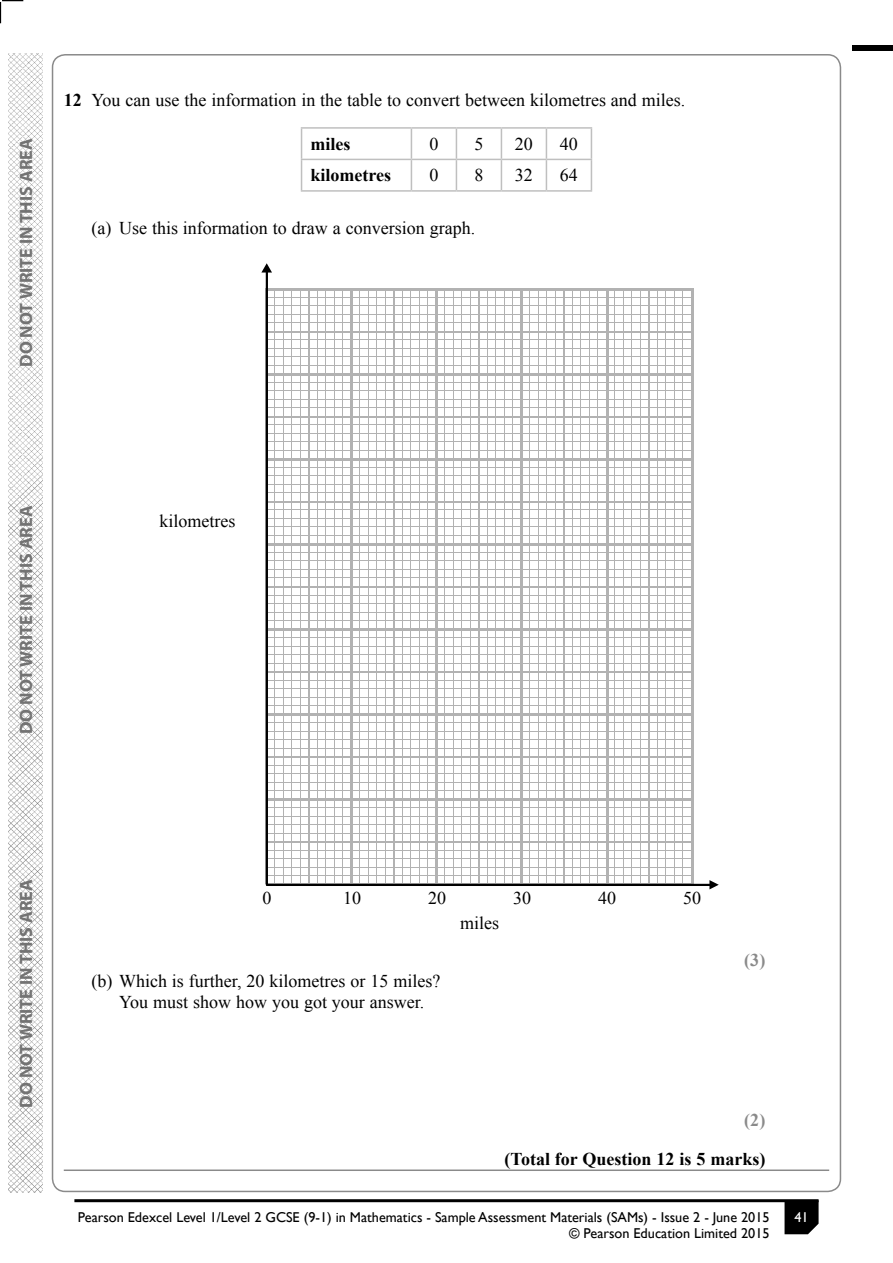
<style>
.page{position:relative;width:893px;height:1263px;background:#fff}
.page>*{position:absolute;margin:0;border:0;box-sizing:border-box;transform-origin:0 0}
.t1{font:18px/21px "Times New Roman";color:#000}
.t2{font:700 18px "Myriad Pro";color:#737373}
.t3{font:700 18px "Times New Roman";color:#000}
.t4{font:700 18px "Times New Roman";color:#8a8a8a}
.t5{font:14.25px/16.5px "Gill Sans";color:#000;text-align:right}
.t6{font:14.25px "Gill Sans";color:#fff}
.s1{font-weight:700}
</style>
<div class="page">
<svg style="left:784px;top:1202px;width:35px;height:32px"></svg>
<hr style="left:74px;top:1199px;width:745px;height:3px;background:#000">
<div style="left:853px;top:45px;width:40px;height:5px;background:#000"></div>
<img style="left:9px;top:53px;width:34px;height:1140px">
<hr style="left:64px;top:1169px;width:765px;height:2px;background:#8a8a8a">
<hr style="left:301px;top:127px;width:110px;height:2px;background:#bfbfbf">
<hr style="left:301px;top:129px;width:1px;height:30px;background:#bfbfbf">
<hr style="left:411px;top:127px;width:45px;height:2px;background:#bfbfbf">
<hr style="left:411px;top:129px;width:1px;height:30px;background:#bfbfbf">
<hr style="left:456px;top:127px;width:45px;height:2px;background:#bfbfbf">
<hr style="left:456px;top:129px;width:1px;height:30px;background:#bfbfbf">
<hr style="left:501px;top:127px;width:45px;height:2px;background:#bfbfbf">
<hr style="left:501px;top:129px;width:1px;height:30px;background:#bfbfbf">
<hr style="left:546px;top:127px;width:46px;height:2px;background:#bfbfbf">
<hr style="left:546px;top:129px;width:1px;height:30px;background:#bfbfbf">
<hr style="left:591px;top:129px;width:1px;height:30px;background:#bfbfbf">
<hr style="left:301px;top:159px;width:110px;height:1px;background:#bfbfbf">
<hr style="left:301px;top:160px;width:1px;height:30px;background:#bfbfbf">
<hr style="left:411px;top:159px;width:45px;height:1px;background:#bfbfbf">
<hr style="left:411px;top:160px;width:1px;height:30px;background:#bfbfbf">
<hr style="left:456px;top:159px;width:45px;height:1px;background:#bfbfbf">
<hr style="left:456px;top:160px;width:1px;height:30px;background:#bfbfbf">
<hr style="left:501px;top:159px;width:45px;height:1px;background:#bfbfbf">
<hr style="left:501px;top:160px;width:1px;height:30px;background:#bfbfbf">
<hr style="left:546px;top:159px;width:46px;height:1px;background:#bfbfbf">
<hr style="left:546px;top:160px;width:1px;height:30px;background:#bfbfbf">
<hr style="left:591px;top:160px;width:1px;height:30px;background:#bfbfbf">
<hr style="left:301px;top:190px;width:110px;height:2px;background:#bfbfbf">
<hr style="left:411px;top:190px;width:45px;height:2px;background:#bfbfbf">
<hr style="left:456px;top:190px;width:45px;height:2px;background:#bfbfbf">
<hr style="left:501px;top:190px;width:45px;height:2px;background:#bfbfbf">
<hr style="left:546px;top:190px;width:46px;height:2px;background:#bfbfbf">
<svg style="left:265px;top:273px;width:444px;height:613px"></svg>
<svg style="left:261px;top:263px;width:11px;height:10px"></svg>
<svg style="left:709px;top:880px;width:10px;height:9px"></svg>
<svg style="left:0;top:0;width:23px;height:23px"></svg>
<p class="t2" style="left:14px;top:367px;width:230px;rotate:-90deg">DO NOT WRITE IN THIS AREA</p>
<p class="t1" style="left:64px;top:89px;width:623px"><span class="s1">12</span> You can use the information in the table to convert between kilometres and miles.</p>
<p class="t3" style="left:311px;top:131px;width:41px">miles</p>
<p class="t1" style="left:429px;top:133px;width:10px">0</p>
<p class="t1" style="left:474px;top:133px;width:10px">5</p>
<p class="t1" style="left:515px;top:133px;width:19px">20</p>
<p class="t1" style="left:560px;top:133px;width:19px">40</p>
<p class="t3" style="left:311px;top:163px;width:82px">kilometres</p>
<p class="t1" style="left:429px;top:165px;width:10px">0</p>
<p class="t1" style="left:474px;top:165px;width:10px">8</p>
<p class="t1" style="left:515px;top:165px;width:19px">32</p>
<p class="t1" style="left:560px;top:165px;width:19px">64</p>
<p class="t1" style="left:91px;top:217px;width:385px">(a) Use this information to draw a conversion graph.</p>
<p class="t2" style="left:14px;top:734px;width:230px;rotate:-90deg">DO NOT WRITE IN THIS AREA</p>
<p class="t1" style="left:159px;top:510px;width:77px">kilometres</p>
<p class="t2" style="left:14px;top:1108px;width:230px;rotate:-90deg">DO NOT WRITE IN THIS AREA</p>
<p class="t1" style="left:263px;top:887px;width:10px">0</p>
<p class="t1" style="left:343px;top:887px;width:19px">10</p>
<p class="t1" style="left:428px;top:887px;width:19px">20</p>
<p class="t1" style="left:513px;top:887px;width:19px">30</p>
<p class="t1" style="left:598px;top:887px;width:19px">40</p>
<p class="t1" style="left:683px;top:887px;width:19px">50</p>
<p class="t1" style="left:460px;top:912px;width:41px">miles</p>
<p class="t1" style="left:119px;top:970px;width:323px;text-indent:-28px">(b) Which is further, 20 kilometres or 15 miles?<br>You must show how you got your answer.</p>
<p class="t4" style="left:744px;top:947px;width:23px">(3)</p>
<p class="t4" style="left:744px;top:1108px;width:23px">(2)</p>
<p class="t3" style="left:505px;top:1147px;width:262px">(Total for Question 12 is 5 marks)</p>
<p class="t5" style="left:78px;top:1209px;width:693px">Pearson Edexcel Level 1/Level 2 GCSE (9-1) in Mathematics - Sample Assessment Materials (SAMs) - Issue 2 - June 2015 © Pearson Education Limited 2015</p>
<p class="t6" style="left:794px;top:1208px;width:16px">41</p>
</div>
